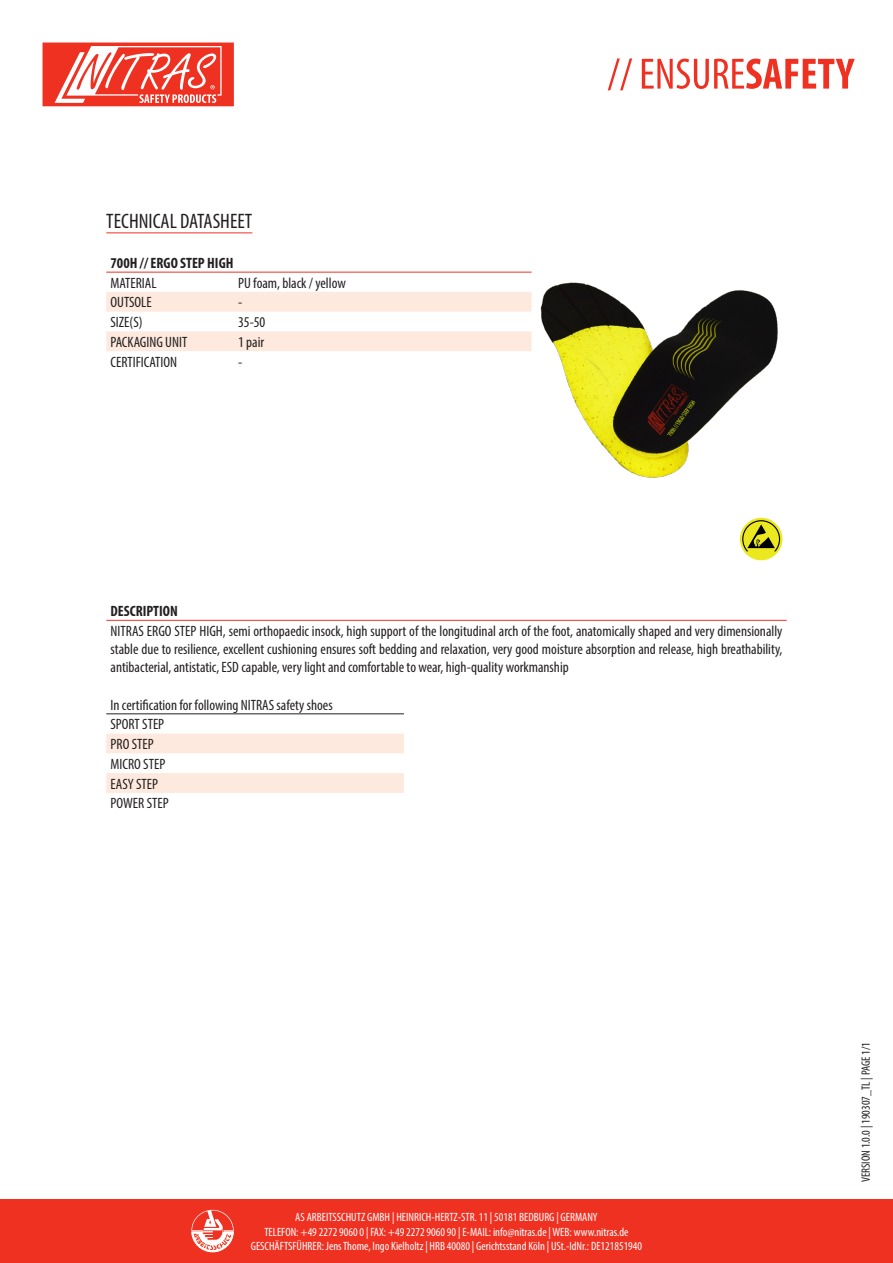
<style>
.page{position:relative;width:893px;height:1263px;background:#fff}
.page>*{position:absolute;margin:0;border:0;box-sizing:border-box;transform-origin:0 0}
.t1{font:condensed 21px "Myriad Pro";color:#231f20}
.t2{font:condensed 15px/18px "Myriad Pro";color:#231f20;text-align:justify}
.t3{font:700 condensed 15px "Myriad Pro";color:#231f20}
.t4{font:condensed 12px/14.4px "Myriad Pro";color:#fff;text-align:center}
.t5{font:condensed 12px "Myriad Pro";color:#231f20}
</style>
<div class="page">
<div style="left:0;top:1199px;width:893px;height:64px;background:#ef3122"></div>
<svg style="left:608px;top:58px;width:247px;height:32px"></svg>
<svg style="left:191px;top:1210px;width:43px;height:42px"></svg>
<svg style="left:43px;top:43px;width:191px;height:63px"></svg>
<hr style="left:106px;top:232px;width:146px;height:1px;background:#ef3122">
<svg style="left:106px;top:292px;width:425px;height:59px"></svg>
<hr style="left:106px;top:272px;width:128px;height:1px;background:#ef3122">
<hr style="left:234px;top:272px;width:297px;height:1px;background:#ef3122">
<img style="left:531px;top:271px;width:247px;height:207px">
<div style="left:740px;top:518px;width:42px;height:42px;background:#ece820;border-radius:50%"></div>
<svg style="left:742px;top:520px;width:38px;height:31px"></svg>
<hr style="left:106px;top:620px;width:681px;height:1px;background:#ef3122">
<svg style="left:106px;top:714px;width:298px;height:79px"></svg>
<hr style="left:106px;top:713px;width:298px;height:1px;background:#231f20">
<p class="t1" style="left:106px;top:209px;width:148px">TECHNICAL DATASHEET</p>
<p class="t3" style="left:111px;top:253px;width:124px">700H // ERGO STEP HIGH</p>
<p class="t2" style="left:111px;top:273px;width:47px">MATERIAL</p>
<p class="t2" style="left:238px;top:273px;width:109px">PU foam, black / yellow</p>
<p class="t2" style="left:111px;top:293px;width:43px">OUTSOLE</p>
<p class="t2" style="left:238px;top:293px;width:6px">-</p>
<p class="t2" style="left:111px;top:313px;width:34px">SIZE(S)</p>
<p class="t2" style="left:238px;top:313px;width:29px">35-50</p>
<p class="t2" style="left:111px;top:333px;width:78px">PACKAGING UNIT</p>
<p class="t2" style="left:238px;top:333px;width:28px">1 pair</p>
<p class="t2" style="left:111px;top:352px;width:68px">CERTIFICATION</p>
<p class="t2" style="left:238px;top:352px;width:6px">-</p>
<p class="t3" style="left:111px;top:602px;width:69px">DESCRIPTION</p>
<p class="t2" style="left:111px;top:622px;width:673px">NITRAS ERGO STEP HIGH, semi orthopaedic insock, high support of the longitudinal arch of the foot, anatomically shaped and very dimensionally stable due to resilience, excellent cushioning ensures soft bedding and relaxation, very good moisture absorption and release, high breathability, antibacterial, antistatic, ESD capable, very light and comfortable to wear, high-quality workmanship</p>
<p class="t2" style="left:111px;top:695px;width:224px">In certification for following NITRAS safety shoes</p>
<p class="t2" style="left:111px;top:715px;width:55px">SPORT STEP</p>
<p class="t2" style="left:111px;top:735px;width:45px">PRO STEP</p>
<p class="t2" style="left:111px;top:755px;width:56px">MICRO STEP</p>
<p class="t2" style="left:111px;top:774px;width:49px">EASY STEP</p>
<p class="t2" style="left:111px;top:794px;width:60px">POWER STEP</p>
<p class="t4" style="left:251px;top:1210px;width:393px">AS ARBEITSSCHUTZ GMBH | HEINRICH-HERTZ-STR. 11 | 50181 BEDBURG | GERMANY<br>TELEFON: +49 2272 9060 0 | FAX: +49 2272 9060 90 | E-MAIL: info@nitras.de | WEB: www.nitras.de<br>GESCHÄFTSFÜHRER: Jens Thome, Ingo Kielholtz | HRB 40080 | Gerichtsstand Köln | USt.-IdNr.: DE121851940</p>
<p class="t5" style="left:859px;top:1182px;width:141px;rotate:-90deg">VERSION 1.0.0 | 190307_TL | PAGE 1/1</p>
</div>
